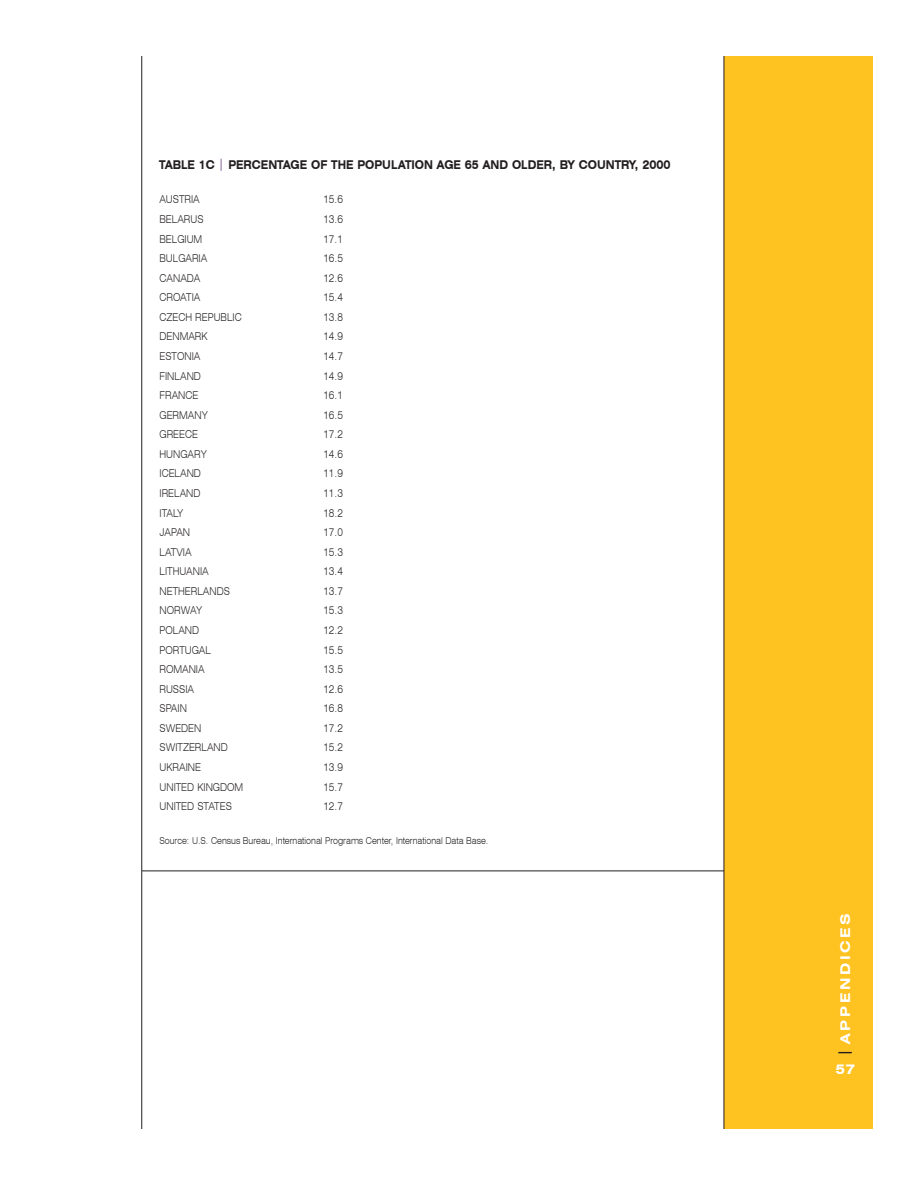
<style>
.page{position:relative;width:918px;height:1188px;background:#fff}
.page>*{position:absolute;margin:0;border:0;box-sizing:border-box;transform-origin:0 0}
.t1{font:700 expanded 13.5px "Swiss 721 BT";letter-spacing:.205em;color:#fff}
.t2{font:700 expanded 12.15px "Swiss 721 BT";color:#231f20;scale:.8 1}
.t3{font:300 expanded 10.8px "Swiss 721 BT";color:#231f20;scale:.8 1}
.t4{font:300 expanded 9.45px "Swiss 721 BT";color:#231f20;scale:.8 1}
.s1{color:#8a679e}
.s2{color:#231f20}
</style>
<div class="page">
<hr style="left:141px;top:57px;width:1px;height:1072px;background:#231f20">
<hr style="left:142px;top:871px;width:610px;height:1px;background:#231f20">
<div style="left:724px;top:57px;width:148px;height:1072px;background:#fec221"></div>
<p class="t2" style="left:159px;top:157px;width:641px">TABLE 1C <span class="s1">|</span> PERCENTAGE OF THE POPULATION AGE 65 AND OLDER, BY COUNTRY, 2000</p>
<p class="t3" style="left:160px;top:193px;width:52px">AUSTRIA</p>
<p class="t3" style="left:323px;top:193px;width:26px">15.6</p>
<p class="t3" style="left:160px;top:213px;width:57px">BELARUS</p>
<p class="t3" style="left:323px;top:213px;width:26px">13.6</p>
<p class="t3" style="left:160px;top:232px;width:55px">BELGIUM</p>
<p class="t3" style="left:323px;top:232px;width:26px">17.1</p>
<p class="t3" style="left:160px;top:252px;width:61px">BULGARIA</p>
<p class="t3" style="left:323px;top:252px;width:26px">16.5</p>
<p class="t3" style="left:160px;top:271px;width:53px">CANADA</p>
<p class="t3" style="left:323px;top:271px;width:26px">12.6</p>
<p class="t3" style="left:160px;top:291px;width:53px">CROATIA</p>
<p class="t3" style="left:323px;top:291px;width:26px">15.4</p>
<p class="t3" style="left:160px;top:311px;width:104px">CZECH REPUBLIC</p>
<p class="t3" style="left:323px;top:311px;width:26px">13.8</p>
<p class="t3" style="left:160px;top:330px;width:62px">DENMARK</p>
<p class="t3" style="left:323px;top:330px;width:26px">14.9</p>
<p class="t3" style="left:160px;top:350px;width:53px">ESTONIA</p>
<p class="t3" style="left:323px;top:350px;width:26px">14.7</p>
<p class="t3" style="left:160px;top:369px;width:53px">FINLAND</p>
<p class="t3" style="left:323px;top:369px;width:26px">14.9</p>
<p class="t3" style="left:160px;top:389px;width:50px">FRANCE</p>
<p class="t3" style="left:323px;top:389px;width:26px">16.1</p>
<p class="t3" style="left:160px;top:408px;width:62px">GERMANY</p>
<p class="t3" style="left:323px;top:408px;width:26px">16.5</p>
<p class="t3" style="left:160px;top:428px;width:50px">GREECE</p>
<p class="t3" style="left:323px;top:428px;width:26px">17.2</p>
<p class="t3" style="left:160px;top:448px;width:61px">HUNGARY</p>
<p class="t3" style="left:323px;top:448px;width:26px">14.6</p>
<p class="t3" style="left:160px;top:467px;width:53px">ICELAND</p>
<p class="t3" style="left:323px;top:467px;width:26px">11.9</p>
<p class="t3" style="left:160px;top:487px;width:53px">IRELAND</p>
<p class="t3" style="left:323px;top:487px;width:26px">11.3</p>
<p class="t3" style="left:160px;top:506px;width:31px">ITALY</p>
<p class="t3" style="left:323px;top:506px;width:26px">18.2</p>
<p class="t3" style="left:160px;top:526px;width:40px">JAPAN</p>
<p class="t3" style="left:323px;top:526px;width:26px">17.0</p>
<p class="t3" style="left:160px;top:545px;width:42px">LATVIA</p>
<p class="t3" style="left:323px;top:545px;width:26px">15.3</p>
<p class="t3" style="left:160px;top:565px;width:63px">LITHUANIA</p>
<p class="t3" style="left:323px;top:565px;width:26px">13.4</p>
<p class="t3" style="left:160px;top:585px;width:90px">NETHERLANDS</p>
<p class="t3" style="left:323px;top:585px;width:26px">13.7</p>
<p class="t3" style="left:160px;top:604px;width:55px">NORWAY</p>
<p class="t3" style="left:323px;top:604px;width:26px">15.3</p>
<p class="t3" style="left:160px;top:624px;width:51px">POLAND</p>
<p class="t3" style="left:323px;top:624px;width:26px">12.2</p>
<p class="t3" style="left:160px;top:643px;width:66px">PORTUGAL</p>
<p class="t3" style="left:323px;top:643px;width:26px">15.5</p>
<p class="t3" style="left:160px;top:663px;width:58px">ROMANIA</p>
<p class="t3" style="left:323px;top:663px;width:26px">13.5</p>
<p class="t3" style="left:160px;top:682px;width:45px">RUSSIA</p>
<p class="t3" style="left:323px;top:682px;width:26px">12.6</p>
<p class="t3" style="left:160px;top:702px;width:36px">SPAIN</p>
<p class="t3" style="left:323px;top:702px;width:26px">16.8</p>
<p class="t3" style="left:160px;top:722px;width:54px">SWEDEN</p>
<p class="t3" style="left:323px;top:722px;width:26px">17.2</p>
<p class="t3" style="left:160px;top:741px;width:87px">SWITZERLAND</p>
<p class="t3" style="left:323px;top:741px;width:26px">15.2</p>
<p class="t3" style="left:160px;top:761px;width:53px">UKRAINE</p>
<p class="t3" style="left:323px;top:761px;width:26px">13.9</p>
<p class="t3" style="left:160px;top:780px;width:106px">UNITED KINGDOM</p>
<p class="t3" style="left:323px;top:780px;width:26px">15.7</p>
<p class="t3" style="left:160px;top:800px;width:92px">UNITED STATES</p>
<p class="t3" style="left:323px;top:800px;width:26px">12.7</p>
<p class="t4" style="left:160px;top:835px;width:413px">Source: U.S. Census Bureau, International Programs Center, International Data Base.</p>
<p class="t1" style="left:837px;top:1056px;width:144px;rotate:-90deg"><span class="s2">|</span> APPENDICES</p>
<p class="t1" style="left:836px;top:1061px;width:21px">57</p>
</div>
